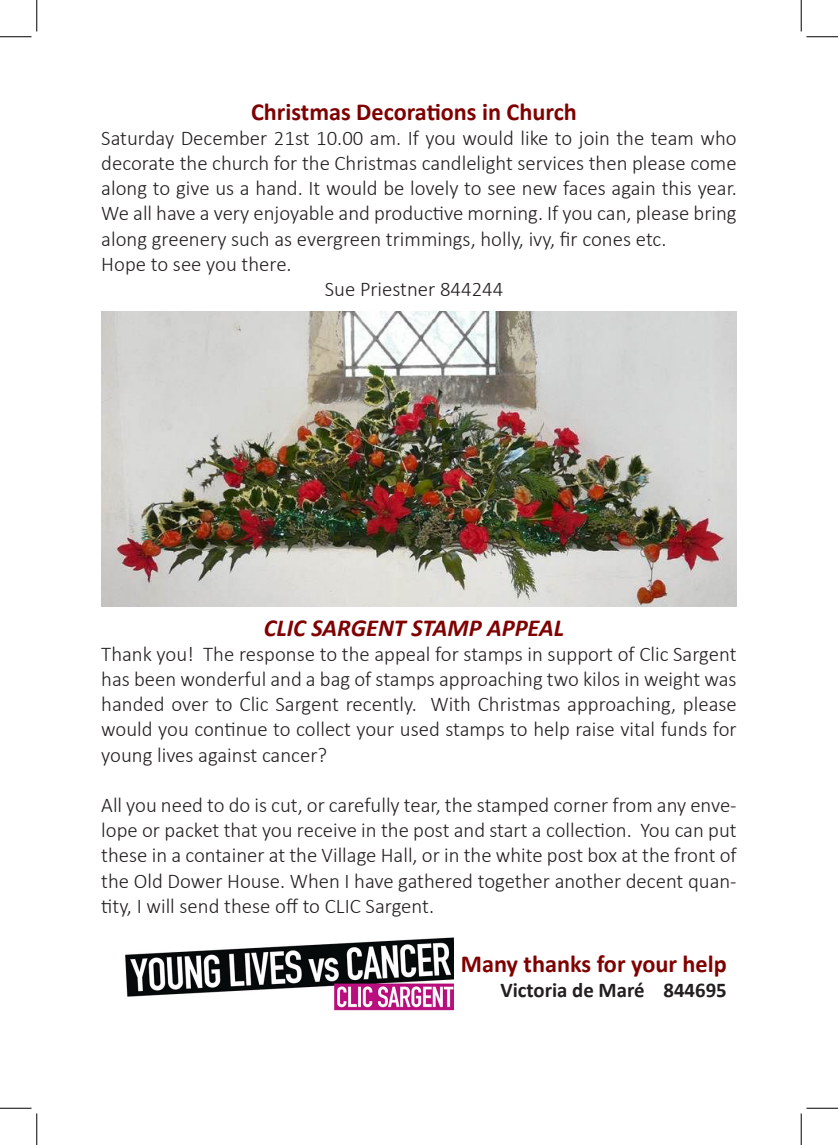
<style>
.page{position:relative;width:838px;height:1145px;background:#fff}
.page>*{position:absolute;margin:0;border:0;box-sizing:border-box;transform-origin:0 0}
.t1{font:700 24.5px "Calibri";color:#800000}
.t2{font:italic 700 24.5px "Calibri";color:#800000}
.t3{font:300 21px/25.2px "Calibri";color:#231f20;text-align:justify}
.t4{font:700 21px "Calibri";color:#231f20}
</style>
<div class="page">
<img style="left:125px;top:937px;width:328px;height:74px">
<img style="left:101px;top:311px;width:635px;height:295px">
<hr style="left:0;top:36px;width:32px;height:1px;background:#000">
<hr style="left:806px;top:36px;width:31px;height:1px;background:#000">
<hr style="left:0;top:1108px;width:32px;height:1px;background:#000">
<hr style="left:806px;top:1108px;width:31px;height:1px;background:#000">
<hr style="left:36px;top:0;width:1px;height:31px;background:#000">
<hr style="left:36px;top:1113px;width:1px;height:32px;background:#000">
<hr style="left:800px;top:0;width:1px;height:31px;background:#000">
<hr style="left:800px;top:1113px;width:1px;height:32px;background:#000">
<p class="t1" style="left:251px;top:94px;width:327px">Christmas Decorations in Church</p>
<p class="t3" style="left:101px;top:125px;width:637px">Saturday December 21st 10.00 am. If you would like to join the team who decorate the church for the Christmas candlelight services then please come along to give us a hand. It would be lovely to see new faces again this year.<br>We all have a very enjoyable and productive morning. If you can, please bring along greenery such as evergreen trimmings, holly, ivy, fir cones etc.</p>
<p class="t3" style="left:101px;top:251px;width:192px">Hope to see you there.</p>
<p class="t3" style="left:325px;top:276px;width:180px">Sue Priestner 844244</p>
<p class="t2" style="left:264px;top:610px;width:302px">CLIC SARGENT STAMP APPEAL</p>
<p class="t3" style="left:101px;top:641px;width:637px">Thank you! The response to the appeal for stamps in support of Clic Sargent has been wonderful and a bag of stamps approaching two kilos in weight was handed over to Clic Sargent recently. With Christmas approaching, please would you continue to collect your used stamps to help raise vital funds for young lives against cancer?</p>
<p class="t3" style="left:101px;top:792px;width:637px">All you need to do is cut, or carefully tear, the stamped corner from any enve&shy;lope or packet that you receive in the post and start a collection. You can put these in a container at the Village Hall, or in the white post box at the front of the Old Dower House. When I have gathered together another decent quan&shy;tity, I will send these off to CLIC Sargent.</p>
<p class="t1" style="left:461px;top:946px;width:267px">Many thanks for your help</p>
<p class="t4" style="left:500px;top:975px;width:228px">Victoria de Maré 844695</p>
</div>
